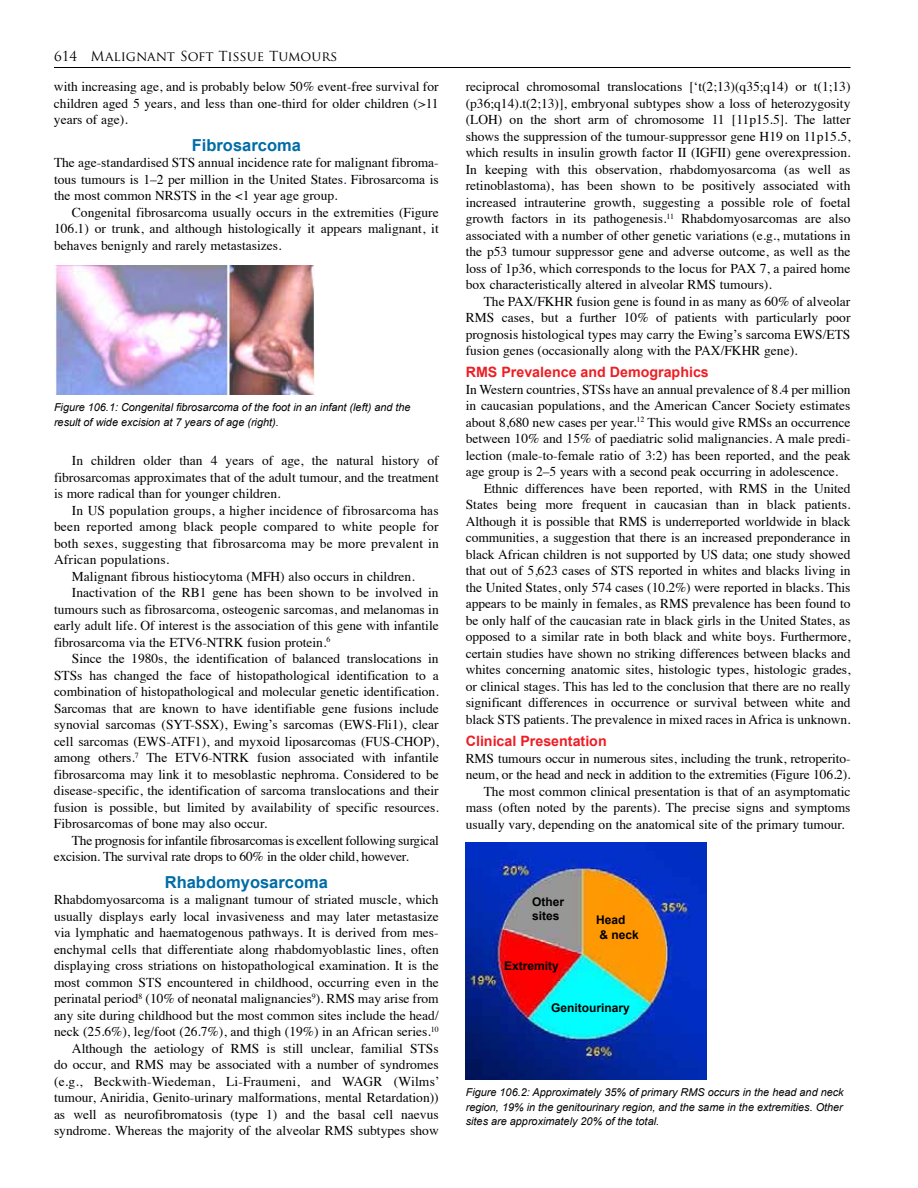
<style>
.page{position:relative;width:918px;height:1188px;background:#fff}
.page>*{position:absolute;margin:0;border:0;box-sizing:border-box;transform-origin:0 0}
.t1{font:700 16.5px "Arial";color:#006ca7}
.t2{font:700 14.25px "Arial";color:#ed1e25}
.t3{font:13.5px/16.5px "Times";color:#000;text-align:justify}
.t4{font:13.5px "Times";letter-spacing:-.02em;color:#000}
.t5{font:13.5px "Trajan Pro";color:#000}
.t6{font:700 12px/14.4px "Arial";color:#000}
.t7{font:italic 10.8px/14.2px "Arial";color:#000;text-align:justify}
.s1{color:#00f}
</style>
<div class="page">
<hr style="left:54px;top:67px;width:796px;height:1px;background:#000">
<img style="left:54px;top:266px;width:261px;height:128px">
<img style="left:466px;top:843px;width:241px;height:236px">
<p class="t5" style="left:54px;top:48px;width:285px">614 Malignant Soft Tissue Tumours</p>
<p class="t3" style="left:54px;top:77px;width:386px">with increasing age, and is probably below 50% event-free survival for children aged 5 years, and less than one-third for older children (&gt;11 years of age).</p>
<p class="t1" style="left:192px;top:134px;width:111px">Fibrosarcoma</p>
<p class="t3" style="left:54px;top:153px;width:386px">The age-standardised STS annual incidence rate for malignant fibroma&shy;tous tumours is 1–2 per million in the United States<span class="s1">.</span> Fibrosarcoma is the most common NRSTS in the &lt;1 year age group.</p>
<p class="t3" style="left:54px;top:203px;width:386px;text-indent:18px">Congenital fibrosarcoma usually occurs in the extremities (Figure 106.1) or trunk, and although histologically it appears malignant, it behaves benignly and rarely metastasizes.</p>
<p class="t7" style="left:54px;top:401px;width:358px">Figure 106.1: Congenital fibrosarcoma of the foot in an infant (left) and the result of wide excision at 7 years of age (right).</p>
<p class="t3" style="left:54px;top:451px;width:386px;text-indent:18px">In children older than 4 years of age, the natural history of fibrosarcomas approximates that of the adult tumour, and the treatment is more radical than for younger children.</p>
<p class="t3" style="left:72px;top:501px;width:368px">In US population groups, a higher incidence of fibrosarcoma has</p>
<p class="t3" style="left:54px;top:517px;width:386px">been reported among black people compared to white people for</p>
<p class="t3" style="left:54px;top:534px;width:386px">both sexes, suggesting that fibrosarcoma may be more prevalent in</p>
<p class="t3" style="left:54px;top:550px;width:117px">African populations.</p>
<p class="t3" style="left:72px;top:567px;width:344px">Malignant fibrous histiocytoma (MFH) also occurs in children.</p>
<p class="t3" style="left:72px;top:583px;width:368px">Inactivation of the RB1 gene has been shown to be involved in</p>
<p class="t3" style="left:54px;top:600px;width:386px">tumours such as fibrosarcoma, osteogenic sarcomas, and melanomas in</p>
<p class="t3" style="left:54px;top:616px;width:386px">early adult life. Of interest is the association of this gene with infantile</p>
<p class="t3" style="left:54px;top:633px;width:278px">fibrosarcoma via the ETV6-NTRK fusion protein.<sup>6</sup></p>
<p class="t3" style="left:72px;top:649px;width:368px">Since the 1980s, the identification of balanced translocations in</p>
<p class="t3" style="left:54px;top:666px;width:386px">STSs has changed the face of histopathological identification to a</p>
<p class="t3" style="left:54px;top:682px;width:386px">combination of histopathological and molecular genetic identification.</p>
<p class="t3" style="left:54px;top:699px;width:386px">Sarcomas that are known to have identifiable gene fusions include</p>
<p class="t3" style="left:54px;top:715px;width:386px">synovial sarcomas (SYT-SSX), Ewing’s sarcomas (EWS-Fli1), clear</p>
<p class="t3" style="left:54px;top:732px;width:386px">cell sarcomas (EWS-ATF1), and myxoid liposarcomas (FUS-CHOP),</p>
<p class="t3" style="left:54px;top:748px;width:386px">among others.<sup>7</sup> The ETV6-NTRK fusion associated with infantile</p>
<p class="t3" style="left:54px;top:765px;width:386px">fibrosarcoma may link it to mesoblastic nephroma. Considered to be</p>
<p class="t3" style="left:54px;top:781px;width:386px">disease-specific, the identification of sarcoma translocations and their</p>
<p class="t3" style="left:54px;top:798px;width:386px">fusion is possible, but limited by availability of specific resources.</p>
<p class="t3" style="left:54px;top:814px;width:215px">Fibrosarcomas of bone may also occur.</p>
<p class="t4" style="left:72px;top:828px;width:368px">The prognosis for infantile fibrosarcomas is excellent following surgical</p>
<p class="t4" style="left:54px;top:844px;width:356px">excision. The survival rate drops to 60% in the older child, however.</p>
<p class="t1" style="left:165px;top:871px;width:165px">Rhabdomyosarcoma</p>
<p class="t3" style="left:54px;top:890px;width:387px;text-align:right">Rhabdomyosarcoma is a malignant tumour of striated muscle, which usually displays early local invasiveness and may later metastasize via lymphatic and haematogenous pathways. It is derived from mes&shy;enchymal cells that differentiate along rhabdomyoblastic lines, often displaying cross striations on histopathological examination. It is the most common STS encountered in childhood, occurring even in the perinatal period<sup>8</sup> (10% of neonatal malignancies<sup>9</sup>). RMS may arise from any site during childhood but the most common sites include the head/ neck (25.6%), leg/foot (26.7%), and thigh (19%) in an African series.<sup>10<br></sup>Although the aetiology of RMS is still unclear, familial STSs<br>do occur, and RMS may be associated with a number of syndromes (e.g., Beckwith-Wiedeman, Li-Fraumeni, and WAGR (Wilms’ tumour, Aniridia, Genito-urinary malformations, mental Retardation)) as well as neurofibromatosis (type 1) and the basal cell naevus syndrome. Whereas the majority of the alveolar RMS subtypes show</p>
<p class="t3" style="left:466px;top:77px;width:386px">reciprocal chromosomal translocations [‘t(2;13)(q35;q14) or t(1;13) (p36;q14).t(2;13)], embryonal subtypes show a loss of heterozygosity (LOH) on the short arm of chromosome 11 [11p15.5]. The latter shows the suppression of the tumour-suppressor gene H19 on 11p15.5, which results in insulin growth factor II (IGFII) gene overexpression.<br>In keeping with this observation, rhabdomyosarcoma (as well as retinoblastoma), has been shown to be positively associated with increased intrauterine growth, suggesting a possible role of foetal growth factors in its pathogenesis.<sup>11</sup> Rhabdomyosarcomas are also associated with a number of other genetic variations (e.g., mutations in the p53 tumour suppressor gene and adverse outcome, as well as the loss of 1p36, which corresponds to the locus for PAX 7, a paired home box characteristically altered in alveolar RMS tumours).</p>
<p class="t3" style="left:466px;top:292px;width:386px;text-indent:18px">The PAX/FKHR fusion gene is found in as many as 60% of alveolar RMS cases, but a further 10% of patients with particularly poor prognosis histological types may carry the Ewing’s sarcoma EWS/ETS fusion genes (occasionally along with the PAX/FKHR gene).</p>
<p class="t2" style="left:466px;top:363px;width:245px">RMS Prevalence and Demographics</p>
<p class="t3" style="left:466px;top:380px;width:386px">In Western countries, STSs have an annual prevalence of 8.4 per million</p>
<p class="t3" style="left:466px;top:396px;width:386px">in caucasian populations, and the American Cancer Society estimates</p>
<p class="t3" style="left:466px;top:413px;width:386px">about 8,680 new cases per year.<sup>12</sup> This would give RMSs an occurrence</p>
<p class="t3" style="left:466px;top:429px;width:386px">between 10% and 15% of paediatric solid malignancies. A male predi-</p>
<p class="t3" style="left:466px;top:446px;width:386px">lection (male-to-female ratio of 3:2) has been reported, and the peak</p>
<p class="t3" style="left:466px;top:462px;width:374px">age group is 2–5 years with a second peak occurring in adolescence.</p>
<p class="t3" style="left:484px;top:479px;width:368px">Ethnic differences have been reported, with RMS in the United</p>
<p class="t3" style="left:466px;top:495px;width:386px">States being more frequent in caucasian than in black patients.</p>
<p class="t3" style="left:466px;top:512px;width:386px">Although it is possible that RMS is underreported worldwide in black</p>
<p class="t3" style="left:466px;top:528px;width:386px">communities, a suggestion that there is an increased preponderance in</p>
<p class="t3" style="left:466px;top:545px;width:386px">black African children is not supported by US data; one study showed</p>
<p class="t3" style="left:466px;top:561px;width:386px">that out of 5,623 cases of STS reported in whites and blacks living in</p>
<p class="t3" style="left:466px;top:578px;width:386px">the United States, only 574 cases (10.2%) were reported in blacks. This</p>
<p class="t3" style="left:466px;top:594px;width:386px">appears to be mainly in females, as RMS prevalence has been found to</p>
<p class="t3" style="left:466px;top:611px;width:386px">be only half of the caucasian rate in black girls in the United States, as</p>
<p class="t3" style="left:466px;top:627px;width:386px">opposed to a similar rate in both black and white boys. Furthermore,</p>
<p class="t3" style="left:466px;top:644px;width:386px">certain studies have shown no striking differences between blacks and</p>
<p class="t3" style="left:466px;top:660px;width:386px">whites concerning anatomic sites, histologic types, histologic grades,</p>
<p class="t3" style="left:466px;top:677px;width:386px">or clinical stages. This has led to the conclusion that there are no really</p>
<p class="t3" style="left:466px;top:693px;width:386px">significant differences in occurrence or survival between white and</p>
<p class="t3" style="left:466px;top:710px;width:386px">black STS patients. The prevalence in mixed races in Africa is unknown.</p>
<p class="t2" style="left:466px;top:732px;width:142px">Clinical Presentation</p>
<p class="t3" style="left:466px;top:749px;width:386px">RMS tumours occur in numerous sites, including the trunk, retroperito-</p>
<p class="t3" style="left:466px;top:765px;width:386px">neum, or the head and neck in addition to the extremities (Figure 106.2).</p>
<p class="t3" style="left:484px;top:782px;width:368px">The most common clinical presentation is that of an asymptomatic</p>
<p class="t3" style="left:466px;top:798px;width:386px">mass (often noted by the parents). The precise signs and symptoms</p>
<p class="t3" style="left:466px;top:815px;width:380px">usually vary, depending on the anatomical site of the primary tumour.</p>
<p class="t6" style="left:532px;top:895px;width:34px">Other sites</p>
<p class="t6" style="left:504px;top:959px;width:56px">Extremity</p>
<p class="t6" style="left:596px;top:913px;width:44px">Head<br>&amp; neck</p>
<p class="t6" style="left:551px;top:1001px;width:80px">Genitourinary</p>
<p class="t7" style="left:466px;top:1086px;width:379px">Figure 106.2: Approximately 35% of primary RMS occurs in the head and neck region, 19% in the genitourinary region, and the same in the extremities. Other sites are approximately 20% of the total.</p>
</div>
